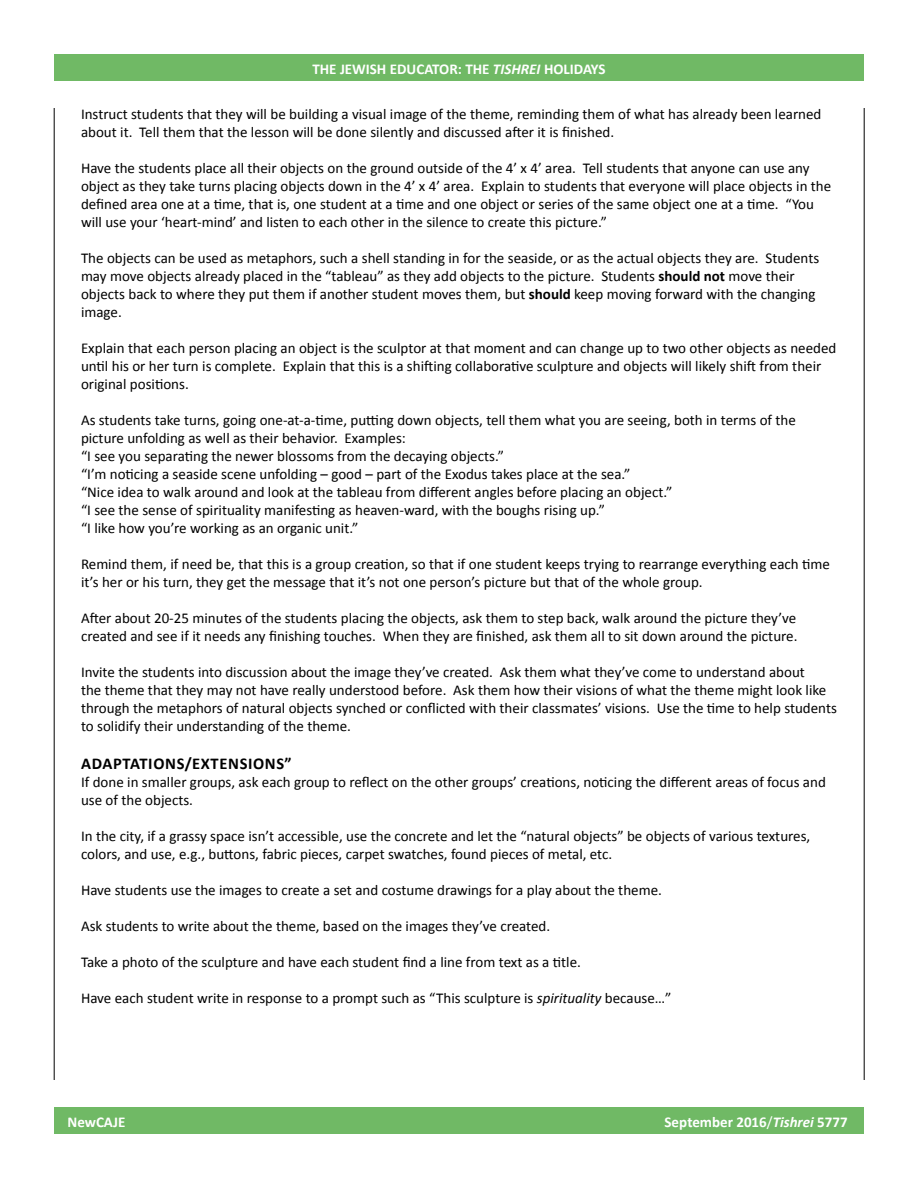
<style>
.page{position:relative;width:918px;height:1188px;background:#fff}
.page>*{position:absolute;margin:0;border:0;box-sizing:border-box;transform-origin:0 0}
.t1{font:700 16.5px "Calibri";color:#000}
.t2{font:15px/18px "Calibri";color:#000}
.t3{font:700 15px "Calibri";color:#fff}
.s1{font-style:italic}
.s2{font-weight:700}
.s3{font-weight:400}
</style>
<div class="page">
<div style="left:54px;top:1107px;width:810px;height:27px;background:#70b965"></div>
<div style="left:54px;top:54px;width:810px;height:27px;background:#70b965"></div>
<hr style="left:864px;top:108px;width:1px;height:972px;background:#000">
<hr style="left:54px;top:108px;width:1px;height:972px;background:#000">
<p class="t3" style="left:312px;top:59px;width:295px">THE JEWISH EDUCATOR: THE <span class="s1">TISHREI</span> HOLIDAYS</p>
<p class="t2" style="left:81px;top:105px;width:742px">Instruct students that they will be building a visual image of the theme, reminding them of what has already been learned about it. Tell them that the lesson will be done silently and discussed after it is finished.</p>
<p class="t2" style="left:81px;top:159px;width:752px">Have the students place all their objects on the ground outside of the 4’ x 4’ area. Tell students that anyone can use any object as they take turns placing objects down in the 4’ x 4’ area. Explain to students that everyone will place objects in the defined area one at a time, that is, one student at a time and one object or series of the same object one at a time. “You will use your ‘heart-mind’ and listen to each other in the silence to create this picture.”</p>
<p class="t2" style="left:81px;top:249px;width:740px">The objects can be used as metaphors, such a shell standing in for the seaside, or as the actual objects they are. Students may move objects already placed in the “tableau” as they add objects to the picture. Students <span class="s2">should not</span> move their objects back to where they put them if another student moves them, but <span class="s2">should</span> keep moving forward with the changing image.</p>
<p class="t2" style="left:81px;top:339px;width:757px">Explain that each person placing an object is the sculptor at that moment and can change up to two other objects as needed until his or her turn is complete. Explain that this is a shifting collaborative sculpture and objects will likely shift from their original positions.</p>
<p class="t2" style="left:81px;top:411px;width:716px">As students take turns, going one-at-a-time, putting down objects, tell them what you are seeing, both in terms of the picture unfolding as well as their behavior. Examples:<br>“I see you separating the newer blossoms from the decaying objects.”<br>“I’m noticing a seaside scene unfolding – good – part of the Exodus takes place at the sea.”<br>“Nice idea to walk around and look at the tableau from different angles before placing an object.”<br>“I see the sense of spirituality manifesting as heaven-ward, with the boughs rising up.”<br>“I like how you’re working as an organic unit.”</p>
<p class="t2" style="left:81px;top:555px;width:751px">Remind them, if need be, that this is a group creation, so that if one student keeps trying to rearrange everything each time it’s her or his turn, they get the message that it’s not one person’s picture but that of the whole group.</p>
<p class="t2" style="left:81px;top:609px;width:718px">After about 20-25 minutes of the students placing the objects, ask them to step back, walk around the picture they’ve created and see if it needs any finishing touches. When they are finished, ask them all to sit down around the picture.</p>
<p class="t2" style="left:81px;top:663px;width:757px">Invite the students into discussion about the image they’ve created. Ask them what they’ve come to understand about<br>the theme that they may not have really understood before. Ask them how their visions of what the theme might look like through the metaphors of natural objects synched or conflicted with their classmates’ visions. Use the time to help students to solidify their understanding of the theme.</p>
<p class="t1" style="left:81px;top:753px;width:21px">Adaptations</p>
<p class="t1" style="left:185px;top:753px;width:36px">/extensions</p>
<p class="t1" style="left:284px;top:753px;width:9px">”</p>
<p class="t2" style="left:81px;top:773px;width:746px">If done in smaller groups, ask each group to reflect on the other groups’ creations, noticing the different areas of focus and use of the objects.</p>
<p class="t2" style="left:81px;top:827px;width:731px">In the city, if a grassy space isn’t accessible, use the concrete and let the “natural objects” be objects of various textures, colors, and use, e.g., buttons, fabric pieces, carpet swatches, found pieces of metal, etc.</p>
<p class="t2" style="left:81px;top:881px;width:582px">Have students use the images to create a set and costume drawings for a play about the theme.</p>
<p class="t2" style="left:81px;top:917px;width:471px">Ask students to write about the theme, based on the images they’ve created.</p>
<p class="t2" style="left:81px;top:953px;width:501px">Take a photo of the sculpture and have each student find a line from text as a title.</p>
<p class="t2" style="left:81px;top:989px;width:592px">Have each student write in response to a prompt such as “This sculpture is <span class="s1">spirituality</span> because…”</p>
<p class="t3" style="left:68px;top:1112px;width:60px">NewCAJE</p>
<p class="t3" style="left:665px;top:1112px;width:185px">September 2016<span class="s3">/</span><span class="s1">Tishrei</span> 5777</p>
</div>
